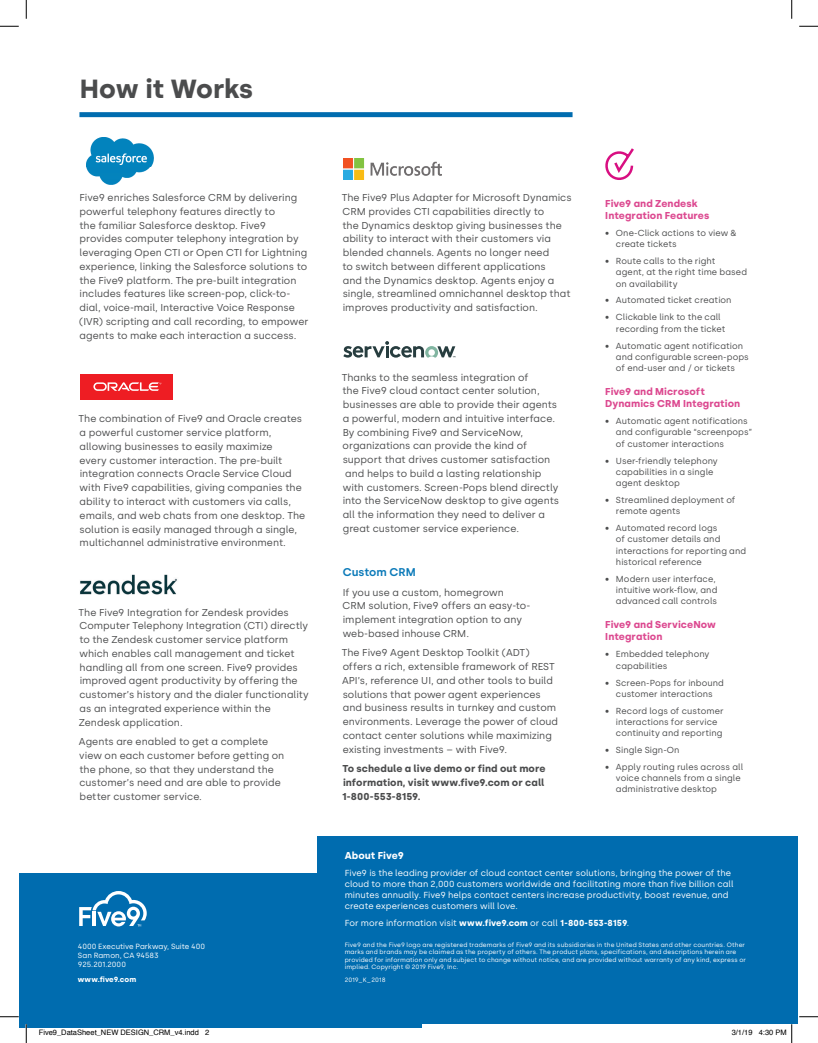
<style>
.page{position:relative;width:818px;height:1043px;background:#fff}
.page>*{position:absolute;margin:0;border:0;box-sizing:border-box;transform-origin:0 0}
.t1{font:700 26.25px "Silka";letter-spacing:-.015em;color:#4b4c4d}
.t2{font:600 11.25px "Silka";letter-spacing:.005em;color:#0b7ab9}
.t3{font:10px/13.8px "Silka";color:#4b4c4d}
.t4{font:700 10px/12.5px "Silka";letter-spacing:.01em;color:#dc4990}
.t5{font:700 10px/13.8px "Silka";letter-spacing:.005em;color:#4b4c4d;text-align:justify}
.t6{font:700 10px "Silka";letter-spacing:.005em;color:#fff}
.t7{font:8.75px/11.2px "Silka";letter-spacing:.005em;color:#4b4c4d}
.t8{font:8.75px/11.2px "Silka";letter-spacing:.005em;color:#fff}
.t9{font:7.5px/9.4px "Silka";color:#fff}
.t10{font:7.5px "Helvetica";color:#000}
.t11{font:700 7.5px "Silka";letter-spacing:.005em;color:#fff}
.t12{font:6.25px/7.5px "Silka";letter-spacing:.015em;color:#fff}
.t13{font:6.25px "Silka";letter-spacing:-.005em;color:#fff}
.s1{font-weight:700}
</style>
<div class="page">
<div style="left:19px;top:872px;width:403px;height:155px;background:#006caf"></div>
<div style="left:317px;top:836px;width:480px;height:188px;background:#006caf"></div>
<svg style="left:79px;top:891px;width:68px;height:35px"></svg>
<img style="left:87px;top:137px;width:66px;height:47px">
<img style="left:343px;top:158px;width:98px;height:21px">
<div style="left:80px;top:374px;width:92px;height:25px;background:#ee1d23"></div>
<svg style="left:93px;top:382px;width:68px;height:9px"></svg>
<img style="left:80px;top:574px;width:97px;height:21px">
<svg style="left:343px;top:341px;width:112px;height:17px"></svg>
<div style="left:79px;top:112px;width:493px;height:5px;background:#006caf"></div>
<svg style="left:605px;top:148px;width:29px;height:32px"></svg>
<svg style="left:0;top:25px;width:19px;height:2px"></svg>
<svg style="left:799px;top:25px;width:19px;height:2px"></svg>
<svg style="left:0;top:1016px;width:19px;height:1px"></svg>
<svg style="left:799px;top:1016px;width:19px;height:1px"></svg>
<svg style="left:25px;top:0;width:2px;height:19px"></svg>
<svg style="left:25px;top:1024px;width:2px;height:18px"></svg>
<svg style="left:791px;top:0;width:1px;height:19px"></svg>
<svg style="left:39px;top:1027px;width:160px;height:1px"></svg>
<svg style="left:791px;top:1024px;width:1px;height:18px"></svg>
<h1 class="t1" style="left:80px;top:73px;width:175px">How it Works</h1>
<p class="t3" style="left:79px;top:191px;width:231px">Five9 enriches Salesforce CRM by delivering powerful telephony features directly to<br>the familiar Salesforce desktop. Five9 provides computer telephony integration by leveraging Open CTI or Open CTI for Lightning experience, linking the Salesforce solutions to the Five9 platform. The pre-built integration includes features like screen-pop, click-to&shy;dial, voice-mail, Interactive Voice Response (IVR) scripting and call recording, to empower agents to make each interaction a success.</p>
<p class="t3" style="left:79px;top:412px;width:228px">The combination of Five9 and Oracle creates a powerful customer service platform, allowing businesses to easily maximize<br>every customer interaction. The pre-built integration connects Oracle Service Cloud with Five9 capabilities, giving companies the ability to interact with customers via calls, emails, and web chats from one desktop. The solution is easily managed through a single, multichannel administrative environment.</p>
<p class="t3" style="left:79px;top:605px;width:232px">The Five9 Integration for Zendesk provides Computer Telephony Integration (CTI) directly to the Zendesk customer service platform which enables call management and ticket handling all from one screen. Five9 provides improved agent productivity by offering the customer’s history and the dialer functionality as an integrated experience within the Zendesk application.</p>
<p class="t3" style="left:79px;top:734px;width:207px">Agents are enabled to get a complete view on each customer before getting on the phone, so that they understand the customer’s need and are able to provide better customer service.</p>
<p class="t9" style="left:78px;top:941px;width:129px">4000 Executive Parkway, Suite 400<br>San Ramon, CA 94583<br>925.201.2000</p>
<p class="t11" style="left:78px;top:975px;width:60px">www.five9.com</p>
<p class="t3" style="left:342px;top:191px;width:231px">The Five9 Plus Adapter for Microsoft Dynamics CRM provides CTI capabilities directly to<br>the Dynamics desktop giving businesses the ability to interact with their customers via blended channels. Agents no longer need<br>to switch between different applications<br>and the Dynamics desktop. Agents enjoy a single, streamlined omnichannel desktop that improves productivity and satisfaction.</p>
<p class="t3" style="left:342px;top:370px;width:219px">Thanks to the seamless integration of<br>the Five9 cloud contact center solution, businesses are able to provide their agents a powerful, modern and intuitive interface.<br>By combining Five9 and ServiceNow, organizations can provide the kind of support that drives customer satisfaction and helps to build a lasting relationship with customers. Screen-Pops blend directly into the ServiceNow desktop to give agents all the information they need to deliver a great customer service experience.</p>
<p class="t2" style="left:342px;top:565px;width:75px">Custom CRM</p>
<p class="t3" style="left:342px;top:585px;width:189px">If you use a custom, homegrown<br>CRM solution, Five9 offers an easy-to&shy;implement integration option to any web-based inhouse CRM.</p>
<p class="t3" style="left:342px;top:646px;width:218px">The Five9 Agent Desktop Toolkit (ADT) offers a rich, extensible framework of REST API’s, reference UI, and other tools to build solutions that power agent experiences and business results in turnkey and custom environments. Leverage the power of cloud contact center solutions while maximizing existing investments – with Five9.</p>
<p class="t5" style="left:342px;top:761px;width:205px">To schedule a live demo or find out more information, visit www.five9.com or call 1-800-553-8159.</p>
<p class="t4" style="left:605px;top:197px;width:106px">Five9 and Zendesk<br>Integration Features</p>
<p class="t7" style="left:616px;top:227px;width:122px;text-indent:-11px">• One-Click actions to view &amp; create tickets</p>
<p class="t7" style="left:616px;top:255px;width:133px;text-indent:-11px">• Route calls to the right<br>agent, at the right time based on availability</p>
<p class="t7" style="left:605px;top:295px;width:128px">• Automated ticket creation</p>
<p class="t7" style="left:616px;top:312px;width:111px;text-indent:-11px">• Clickable link to the call recording from the ticket</p>
<p class="t7" style="left:616px;top:340px;width:134px;text-indent:-11px">• Automatic agent notification and configurable screen-pops of end-user and / or tickets</p>
<p class="t4" style="left:605px;top:385px;width:136px">Five9 and Microsoft<br>Dynamics CRM Integration</p>
<p class="t7" style="left:616px;top:415px;width:138px;text-indent:-11px">• Automatic agent notifications and configurable “screenpops” of customer interactions</p>
<p class="t7" style="left:616px;top:455px;width:103px;text-indent:-11px">• User-friendly telephony capabilities in a single agent desktop</p>
<p class="t7" style="left:616px;top:494px;width:121px;text-indent:-11px">• Streamlined deployment of remote agents</p>
<p class="t7" style="left:616px;top:522px;width:132px;text-indent:-11px">• Automated record logs<br>of customer details and interactions for reporting and historical reference</p>
<p class="t7" style="left:616px;top:573px;width:103px;text-indent:-11px">• Modern user interface, intuitive work-flow, and advanced call controls</p>
<p class="t4" style="left:605px;top:618px;width:112px">Five9 and ServiceNow<br>Integration</p>
<p class="t7" style="left:616px;top:648px;width:95px;text-indent:-11px">• Embedded telephony capabilities</p>
<p class="t7" style="left:605px;top:677px;width:120px;text-align:center">• Screen-Pops for inbound customer interactions</p>
<p class="t7" style="left:616px;top:705px;width:109px;text-indent:-11px">• Record logs of customer interactions for service continuity and reporting</p>
<p class="t7" style="left:605px;top:744px;width:76px">• Single Sign-On</p>
<p class="t7" style="left:616px;top:761px;width:129px;text-indent:-11px">• Apply routing rules across all voice channels from a single administrative desktop</p>
<p class="t6" style="left:344px;top:849px;width:61px">About Five9</p>
<p class="t8" style="left:344px;top:866px;width:390px">Five9 is the leading provider of cloud contact center solutions, bringing the power of the cloud to more than 2,000 customers worldwide and facilitating more than five billion call minutes annually. Five9 helps contact centers increase productivity, boost revenue, and create experiences customers will love.</p>
<p class="t8" style="left:344px;top:917px;width:286px">For more information visit <span class="s1">www.five9.com</span> or call <span class="s1">1-800-553-8159</span>.</p>
<p class="t12" style="left:344px;top:940px;width:403px">Five9 and the Five9 logo are registered trademarks of Five9 and its subsidiaries in the United States and other countries. Other marks and brands may be claimed as the property of others. The product plans, specifications, and descriptions herein are provided for information only and subject to change without notice, and are provided without warranty of any kind, express or implied. Copyright © 2019 Five9, Inc.</p>
<p class="t13" style="left:344px;top:976px;width:42px">2019_K_2018</p>
<p class="t10" style="left:39px;top:1027px;width:172px">Five9_DataSheet_NEW DESIGN_CRM_v4.indd 2</p>
<p class="t10" style="left:731px;top:1027px;width:57px">3/1/19 4:30 PM</p>
</div>
